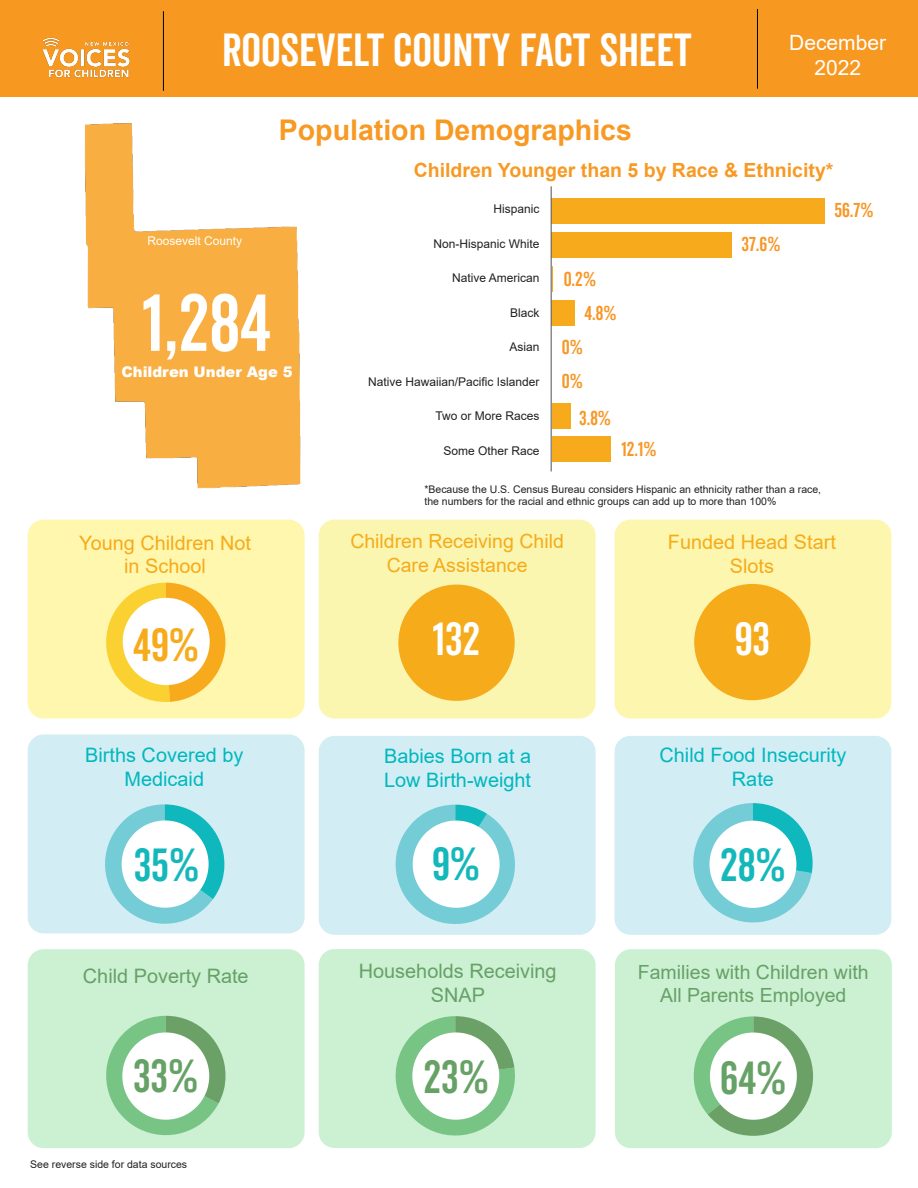
<style>
.page{position:relative;width:918px;height:1188px;background:#fff}
.page>*{position:absolute;margin:0;border:0;box-sizing:border-box;transform-origin:0 0}
.t1{font:78.15px "Veneer Clean";color:#fff}
.t2{font:45px "Veneer Clean";color:#fff}
.t3{font:45px "Veneer Clean";color:#66a166}
.t4{font:45px "Veneer Clean";color:#14b8bb}
.t5{font:45px "Veneer Clean";color:#f7ab1b}
.t6{font:700 28.5px "Arial";color:#f79923}
.t7{font:21px "Arial";color:#fff}
.t8{font:19.95px/23.9px "Arial";color:#00b8be;text-align:center}
.t9{font:19.95px/23.9px "Arial";color:#66a166;text-align:center}
.t10{font:19.95px "Arial";color:#f7aa1b}
.t11{font:19.95px/23.9px "Arial";color:#f6ab1b;text-align:center}
.t12{font:19.5px/23.4px "Arial";color:#67a167;text-align:center}
.t13{font:700 19.5px "Arial";color:#f79923}
.t14{font:19.5px/23.4px "Arial";color:#f6ab1b;text-align:center}
.t15{font:19.5px "Veneer Clean";color:#f79727}
.t16{font:900 14.7px "Arial";color:#fff}
.t17{font:12px "Arial";color:#231f20}
.t18{font:12px "Arial";color:#fff}
.t19{font:10.5px/12px "Arial";color:#231f20}
</style>
<div class="page">
<div style="left:615px;top:520px;width:276px;height:199px;background:#fdf6ae;border-radius:16px"></div>
<div style="left:319px;top:520px;width:277px;height:199px;background:#faf6b0;border-radius:16px"></div>
<div style="left:615px;top:949px;width:277px;height:199px;background:#ccf0d2;border-radius:16px"></div>
<svg style="left:693px;top:1016px;width:120px;height:120px"></svg>
<div style="left:319px;top:949px;width:277px;height:199px;background:#ccf0d2;border-radius:16px"></div>
<svg style="left:395px;top:1016px;width:120px;height:120px"></svg>
<div style="left:28px;top:949px;width:277px;height:199px;background:#ccf0d2;border-radius:16px"></div>
<svg style="left:106px;top:1016px;width:119px;height:119px"></svg>
<div style="left:615px;top:736px;width:276px;height:199px;background:#d2edf3;border-radius:16px"></div>
<svg style="left:693px;top:803px;width:120px;height:120px"></svg>
<div style="left:319px;top:736px;width:277px;height:199px;background:#d2edf3;border-radius:16px"></div>
<svg style="left:395px;top:805px;width:120px;height:119px"></svg>
<div style="left:28px;top:734px;width:277px;height:199px;background:#d2edf3;border-radius:16px"></div>
<svg style="left:105px;top:804px;width:119px;height:120px"></svg>
<div style="left:28px;top:520px;width:277px;height:199px;background:#fef7ad;border-radius:16px"></div>
<svg style="left:106px;top:583px;width:119px;height:119px"></svg>
<div style="left:0;top:0;width:918px;height:97px;background:#f79821"></div>
<div style="left:398px;top:585px;width:117px;height:116px;background:#f6ab1b;border-radius:50%"></div>
<div style="left:412px;top:1032px;width:87px;height:88px;background:#fff;border-radius:50%"></div>
<div style="left:709px;top:821px;width:87px;height:87px;background:#fff;border-radius:50%"></div>
<div style="left:122px;top:820px;width:87px;height:88px;background:#fff;border-radius:50%"></div>
<div style="left:413px;top:821px;width:87px;height:87px;background:#fff;border-radius:50%"></div>
<div style="left:123px;top:598px;width:87px;height:87px;background:#fff;border-radius:50%"></div>
<div style="left:694px;top:584px;width:117px;height:116px;background:#f6ab1b;border-radius:50%"></div>
<div style="left:122px;top:1032px;width:87px;height:88px;background:#fff;border-radius:50%"></div>
<div style="left:710px;top:1033px;width:87px;height:87px;background:#fff;border-radius:50%"></div>
<img style="left:84px;top:123px;width:217px;height:366px">
<div style="left:552px;top:436px;width:58px;height:26px;background:#f7ab1c"></div>
<div style="left:552px;top:404px;width:18px;height:25px;background:#f7ab1c"></div>
<div style="left:552px;top:301px;width:23px;height:25px;background:#f7ab1c"></div>
<svg style="left:552px;top:266px;width:1px;height:26px"></svg>
<div style="left:552px;top:232px;width:180px;height:26px;background:#f7ab1c"></div>
<div style="left:552px;top:198px;width:273px;height:25px;background:#f7ab1c"></div>
<hr style="left:551px;top:186px;width:1px;height:285px;background:#636366">
<img style="left:42px;top:37px;width:88px;height:41px">
<hr style="left:163px;top:11px;width:1px;height:80px;background:#040503">
<hr style="left:757px;top:9px;width:1px;height:80px;background:#040503">
<p class="t2" style="left:222px;top:23px;width:471px">ROOSEVELT COUNTY FACT SHEET</p>
<p class="t6" style="left:279px;top:110px;width:355px">Population Demographics</p>
<p class="t7" style="left:789px;top:28px;width:98px">December</p>
<p class="t7" style="left:814px;top:54px;width:48px">2022</p>
<p class="t13" style="left:414px;top:156px;width:421px">Children Younger than 5 by Race &amp; Ethnicity*</p>
<p class="t18" style="left:147px;top:233px;width:96px">Roosevelt County</p>
<p class="t1" style="left:142px;top:276px;width:130px">1,284</p>
<p class="t16" style="left:121px;top:361px;width:173px">Children Under Age 5</p>
<p class="t17" style="left:493px;top:201px;width:48px">Hispanic</p>
<p class="t17" style="left:433px;top:235px;width:108px">Non-Hispanic White</p>
<p class="t17" style="left:452px;top:270px;width:89px">Native American</p>
<p class="t17" style="left:510px;top:304px;width:31px">Black</p>
<p class="t17" style="left:509px;top:339px;width:32px">Asian</p>
<p class="t17" style="left:368px;top:373px;width:173px">Native Hawaiian/Pacific Islander</p>
<p class="t17" style="left:435px;top:408px;width:106px">Two or More Races</p>
<p class="t17" style="left:443px;top:442px;width:98px">Some Other Race</p>
<p class="t15" style="left:741px;top:233px;width:41px">37.6%</p>
<p class="t15" style="left:564px;top:268px;width:34px">0.2%</p>
<p class="t15" style="left:584px;top:302px;width:34px">4.8%</p>
<p class="t15" style="left:562px;top:335px;width:23px">0%</p>
<p class="t15" style="left:562px;top:369px;width:23px">0%</p>
<p class="t15" style="left:579px;top:407px;width:33px">3.8%</p>
<p class="t15" style="left:621px;top:437px;width:37px">12.1%</p>
<p class="t19" style="left:424px;top:483px;width:398px">*Because the U.S. Census Bureau considers Hispanic an ethnicity rather than a race, the numbers for the racial and ethnic groups can add up to more than 100%</p>
<p class="t15" style="left:834px;top:198px;width:41px">56.7%</p>
<p class="t10" style="left:79px;top:529px;width:173px">Young Children Not</p>
<p class="t10" style="left:124px;top:553px;width:83px">in School</p>
<p class="t14" style="left:350px;top:530px;width:215px">Children Receiving Child<br>Care Assistance</p>
<p class="t11" style="left:668px;top:530px;width:170px">Funded Head Start<br>Slots</p>
<p class="t5" style="left:133px;top:617px;width:67px">49%</p>
<p class="t2" style="left:433px;top:612px;width:49px">132</p>
<p class="t2" style="left:735px;top:612px;width:37px">93</p>
<p class="t8" style="left:85px;top:743px;width:160px">Births Covered by<br>Medicaid</p>
<p class="t8" style="left:384px;top:744px;width:149px;text-align:left">Babies Born at a<br>Low Birth-weight</p>
<p class="t8" style="left:660px;top:743px;width:188px">Child Food Insecurity<br>Rate</p>
<p class="t4" style="left:134px;top:837px;width:67px">35%</p>
<p class="t4" style="left:432px;top:837px;width:50px">9%</p>
<p class="t4" style="left:720px;top:837px;width:67px">28%</p>
<p class="t9" style="left:83px;top:964px;width:167px">Child Poverty Rate</p>
<p class="t9" style="left:359px;top:959px;width:199px">Households Receiving<br>SNAP</p>
<p class="t12" style="left:638px;top:960px;width:232px">Families with Children with<br>All Parents Employed</p>
<p class="t3" style="left:133px;top:1049px;width:67px">33%</p>
<p class="t3" style="left:720px;top:1051px;width:68px">64%</p>
<p class="t3" style="left:423px;top:1050px;width:67px">23%</p>
<p class="t19" style="left:30px;top:1159px;width:158px">See reverse side for data sources</p>
</div>
